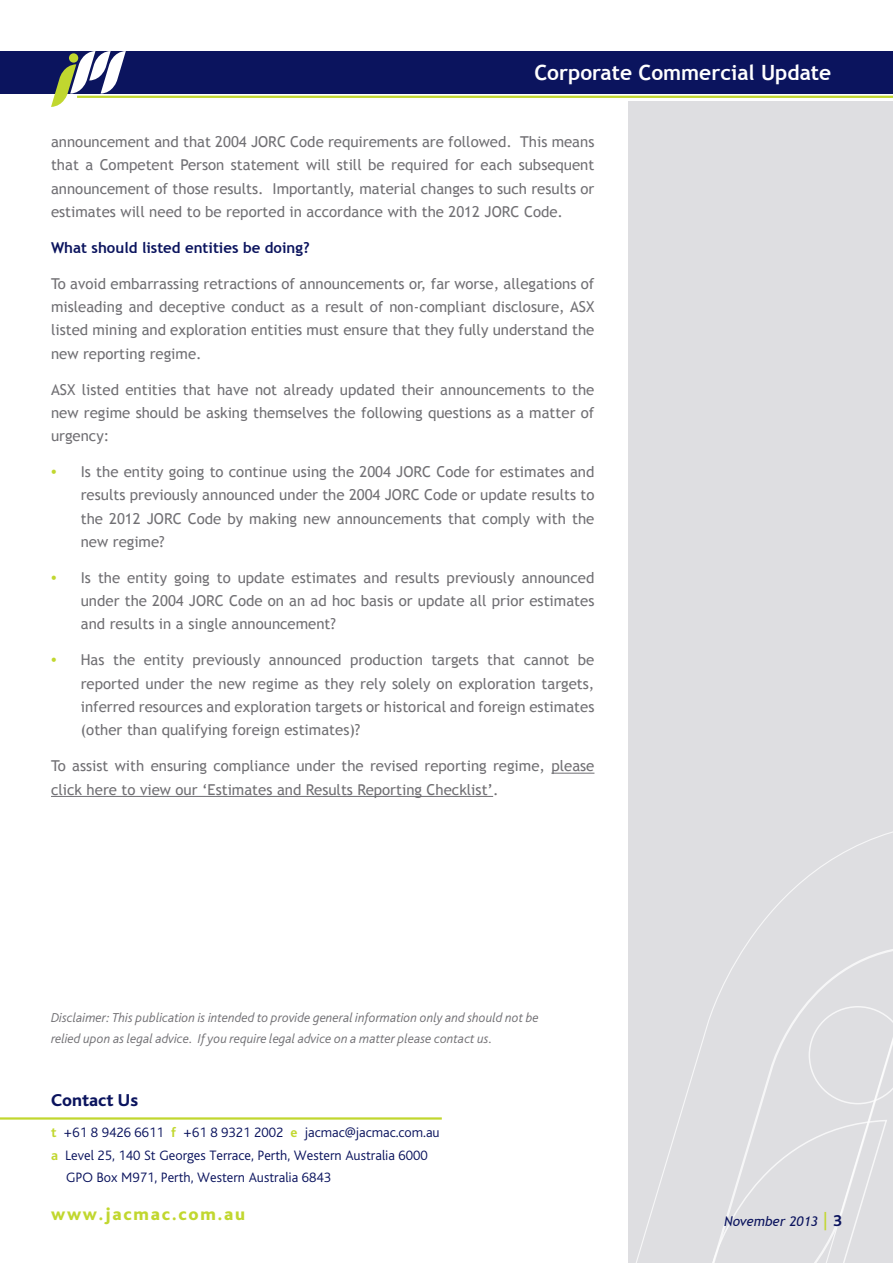
<style>
.page{position:relative;width:893px;height:1263px;background:#fff}
.page>*{position:absolute;margin:0;border:0;box-sizing:border-box;transform-origin:0 0}
.t1{font:700 21px "Trebuchet MS";color:#fff}
.t2{font:800 18px "Bliss";letter-spacing:.1em;color:#c1d72f}
.t3{font:800 18px "Bliss";color:#0b145e}
.t4{font:15px/23.2px "Trebuchet MS";color:#717074;text-align:justify}
.t5{font:700 15px "Trebuchet MS";color:#0b145e}
.t6{font:300 14.25px "Bliss";color:#0b145e}
.t7{font:italic 300 13.5px/21px "Bliss";color:#717074}
.t8{font:italic 13.5px "Trebuchet MS";color:#0b145e}
.s1{font-family:"Bliss";font-weight:800;font-size:16.5px;color:#c1d72f}
.s2{font-weight:700;color:#c1d72f}
.s3{font-family:"Bliss";font-style:normal;font-size:18px;color:#c1d72f}
.s4{font-family:"Bliss";font-weight:700;font-style:normal;font-size:16.5px}
</style>
<div class="page">
<div style="left:628px;top:101px;width:265px;height:1162px;background:#dedee1"></div>
<svg style="left:679px;top:831px;width:214px;height:288px"></svg>
<svg style="left:636px;top:1119px;width:251px;height:144px"></svg>
<svg style="left:809px;top:1006px;width:84px;height:98px"></svg>
<div style="left:0;top:51px;width:893px;height:43px;background:#0b145e"></div>
<svg style="left:51px;top:51px;width:75px;height:56px"></svg>
<div style="left:69px;top:53px;width:9px;height:10px;background:#c1d72f;border-radius:50%"></div>
<hr style="left:77px;top:96px;width:816px;height:2px;background:#c1d72f">
<hr style="left:551px;top:773px;width:43px;height:1px;background:#717074">
<hr style="left:51px;top:796px;width:442px;height:1px;background:#717074">
<hr style="left:0;top:1117px;width:442px;height:2px;background:#c1d72f">
<h1 class="t1" style="left:534px;top:59px;width:298px">Corporate Commercial Update</h1>
<p class="t4" style="left:51px;top:130px;width:545px">announcement and that 2004 JORC Code requirements are followed. This means that a Competent Person statement will still be required for each subsequent announcement of those results. Importantly, material changes to such results or estimates will need to be reported in accordance with the 2012 JORC Code.</p>
<p class="t5" style="left:51px;top:238px;width:260px">What should listed entities be doing?</p>
<p class="t4" style="left:51px;top:272px;width:545px">To avoid embarrassing retractions of announcements or, far worse, allegations of misleading and deceptive conduct as a result of non-compliant disclosure, ASX listed mining and exploration entities must ensure that they fully understand the new reporting regime.</p>
<p class="t4" style="left:51px;top:378px;width:545px">ASX listed entities that have not already updated their announcements to the new regime should be asking themselves the following questions as a matter of urgency:</p>
<p class="t4" style="left:81px;top:460px;width:515px;text-indent:-30px"><span class="s1">•</span> Is the entity going to continue using the 2004 JORC Code for estimates and results previously announced under the 2004 JORC Code or update results to the 2012 JORC Code by making new announcements that comply with the new regime?</p>
<p class="t4" style="left:81px;top:566px;width:515px;text-indent:-30px"><span class="s1">•</span> Is the entity going to update estimates and results previously announced under the 2004 JORC Code on an ad hoc basis or update all prior estimates and results in a single announcement?</p>
<p class="t4" style="left:81px;top:649px;width:515px;text-indent:-30px"><span class="s1">•</span> Has the entity previously announced production targets that cannot be reported under the new regime as they rely solely on exploration targets, inferred resources and exploration targets or historical and foreign estimates (other than qualifying foreign estimates)?</p>
<p class="t4" style="left:51px;top:754px;width:545px">To assist with ensuring compliance under the revised reporting regime, please click here to view our ‘Estimates and Results Reporting Checklist’.</p>
<p class="t7" style="left:51px;top:1008px;width:489px">Disclaimer: This publication is intended to provide general information only and should not be relied upon as legal advice. If you require legal advice on a matter please contact us.</p>
<p class="t3" style="left:51px;top:1091px;width:89px">Contact Us</p>
<p class="t6" style="left:51px;top:1125px;width:390px"><span class="s2">t</span> +61 8 9426 6611 <span class="s2">f</span> +61 8 9321 2002 <span class="s2">e</span> jacmac@jacmac.com.au</p>
<p class="t6" style="left:51px;top:1147px;width:378px"><span class="s2">a</span> Level 25, 140 St Georges Terrace, Perth, Western Australia 6000</p>
<p class="t6" style="left:66px;top:1170px;width:267px">GPO Box M971, Perth, Western Australia 6843</p>
<p class="t2" style="left:51px;top:1205px;width:196px">www.jacmac.com.au</p>
<p class="t8" style="left:724px;top:1213px;width:119px">November 2013 <span class="s3">|</span> <span class="s4">3</span></p>
</div>
